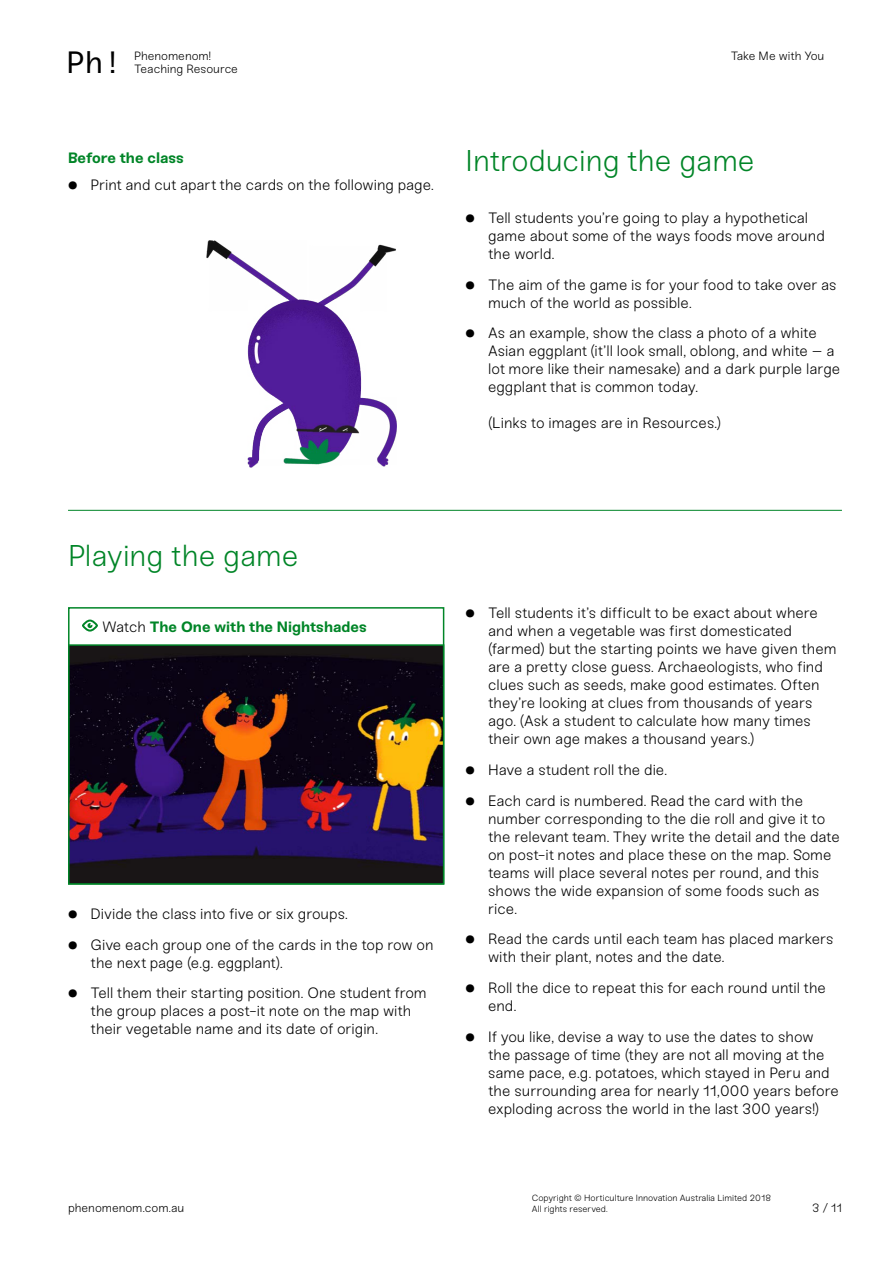
<style>
.page{position:relative;width:893px;height:1263px;background:#fff}
.page>*{position:absolute;margin:0;border:0;box-sizing:border-box;transform-origin:0 0}
.t1{font:30.75px "Sneak Mono";color:#000}
.t2{font:300 30px "Sneak";color:#008527}
.t3{font:300 15px/18px "Sneak";color:#000}
.t4{font:700 15px "Sneak";color:#008527}
.t5{font:300 12px/13.5px "Sneak";color:#000}
.t6{font:300 9px/10.8px "Sneak";letter-spacing:-.005em;color:#000}
.s1{font-weight:700}
.s2{font-weight:300;color:#000}
</style>
<div class="page">
<svg style="left:82px;top:619px;width:16px;height:13px"></svg>
<img style="left:71px;top:647px;width:370px;height:235px">
<div style="left:68px;top:644px;width:376px;height:241px;border:2px solid #008527"></div>
<hr style="left:68px;top:510px;width:774px;height:1px;background:#008527">
<img style="left:207px;top:240px;width:190px;height:228px">
<h1 class="t1" style="left:66px;top:44px;width:57px">Ph!</h1>
<p class="t5" style="left:134px;top:49px;width:105px">Phenomenom!<br>Teaching Resource</p>
<p class="t5" style="left:731px;top:49px;width:95px">Take Me with You</p>
<p class="t4" style="left:68px;top:149px;width:118px">Before the class</p>
<p class="t3" style="left:68px;top:176px;width:367px"><span class="s1">●</span> Print and cut apart the cards on the following page.</p>
<h2 class="t2" style="left:466px;top:143px;width:291px">Introducing the game</h2>
<p class="t3" style="left:488px;top:209px;width:338px;text-indent:-22px"><span class="s1">●</span> Tell students you’re going to play a hypothetical game about some of the ways foods move around the world.</p>
<p class="t3" style="left:488px;top:276px;width:350px;text-indent:-22px"><span class="s1">●</span> The aim of the game is for your food to take over as much of the world as possible.</p>
<p class="t3" style="left:488px;top:324px;width:354px;text-indent:-22px"><span class="s1">●</span> As an example, show the class a photo of a white Asian eggplant (it’ll look small, oblong, and white – a lot more like their namesake) and a dark purple large eggplant that is common today.</p>
<p class="t3" style="left:488px;top:414px;width:235px">(Links to images are in Resources.)</p>
<h2 class="t2" style="left:68px;top:538px;width:232px">Playing the game</h2>
<p class="t4" style="left:102px;top:617px;width:266px"><span class="s2">Watch</span> The One with the Nightshades</p>
<p class="t3" style="left:68px;top:905px;width:281px"><span class="s1">●</span> Divide the class into five or six groups.</p>
<p class="t3" style="left:91px;top:935px;width:344px;text-indent:-22px"><span class="s1">●</span> Give each group one of the cards in the top row on the next page (e.g. eggplant).</p>
<p class="t3" style="left:91px;top:984px;width:338px;text-indent:-22px"><span class="s1">●</span> Tell them their starting position. One student from the group places a post-it note on the map with their vegetable name and its date of origin.</p>
<p class="t3" style="left:488px;top:604px;width:350px;text-indent:-22px"><span class="s1">●</span> Tell students it’s difficult to be exact about where and when a vegetable was first domesticated (farmed) but the starting points we have given them are a pretty close guess. Archaeologists, who find clues such as seeds, make good estimates. Often they’re looking at clues from thousands of years ago. (Ask a student to calculate how many times their own age makes a thousand years.)</p>
<p class="t3" style="left:466px;top:761px;width:203px"><span class="s1">●</span> Have a student roll the die.</p>
<p class="t3" style="left:488px;top:791px;width:353px;text-indent:-22px"><span class="s1">●</span> Each card is numbered. Read the card with the number corresponding to the die roll and give it to the relevant team. They write the detail and the date on post-it notes and place these on the map. Some teams will place several notes per round, and this shows the wide expansion of some foods such as rice.</p>
<p class="t3" style="left:488px;top:930px;width:347px;text-indent:-22px"><span class="s1">●</span> Read the cards until each team has placed markers with their plant, notes and the date.</p>
<p class="t3" style="left:488px;top:979px;width:339px;text-indent:-22px"><span class="s1">●</span> Roll the dice to repeat this for each round until the end.</p>
<p class="t3" style="left:488px;top:1028px;width:352px;text-indent:-22px"><span class="s1">●</span> If you like, devise a way to use the dates to show the passage of time (they are not all moving at the same pace, e.g. potatoes, which stayed in Peru and the surrounding area for nearly 11,000 years before exploding across the world in the last 300 years!)</p>
<p class="t6" style="left:532px;top:1193px;width:241px">Copyright © Horticulture Innovation Australia Limited 2018<br>All rights reserved.</p>
<p class="t5" style="left:68px;top:1201px;width:118px">phenomenom.com.au</p>
<p class="t5" style="left:812px;top:1201px;width:31px">3 / 11</p>
</div>
